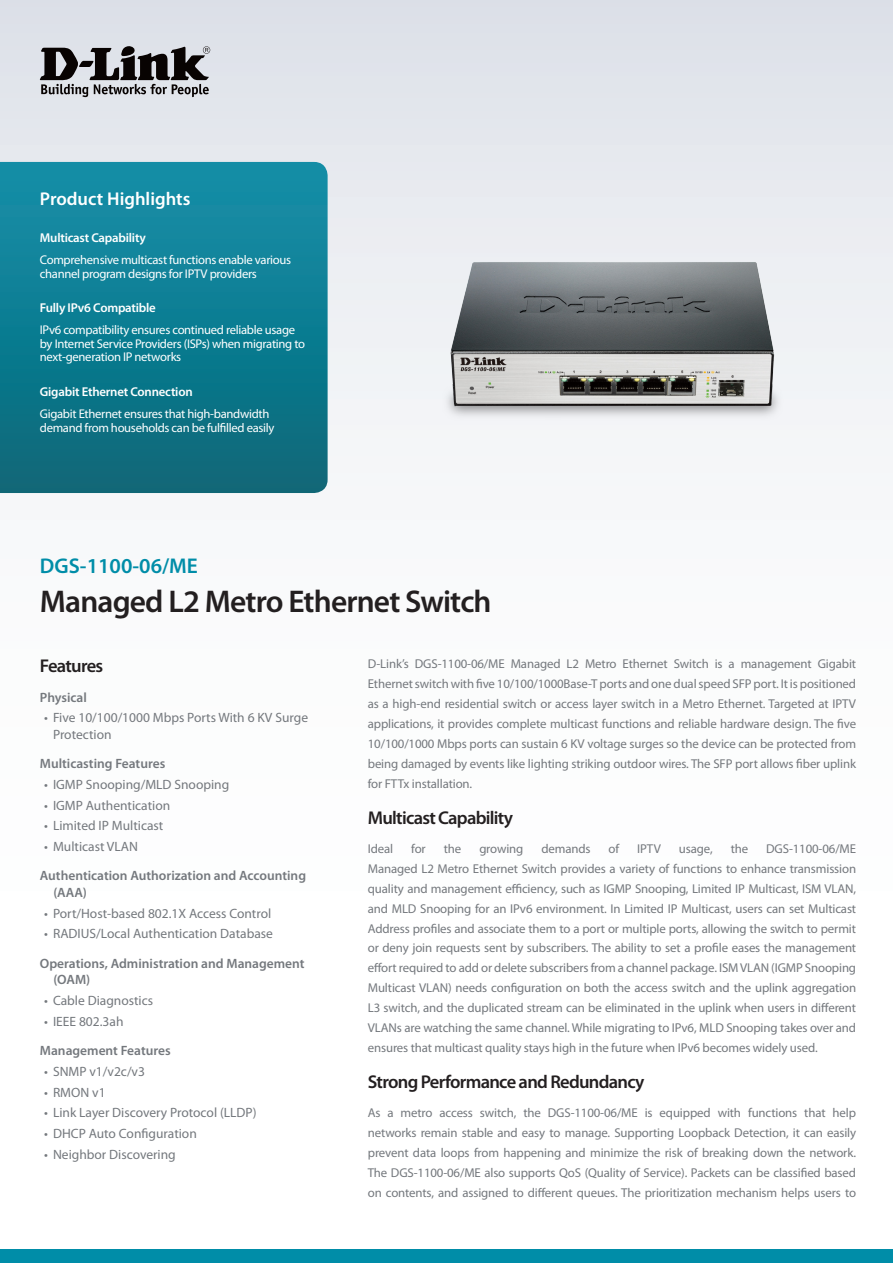
<style>
.page{position:relative;width:893px;height:1263px;background:#fff}
.page>*{position:absolute;margin:0;border:0;box-sizing:border-box;transform-origin:0 0}
.Product_Name__Cover{font:600 31.5px "Myriad Pro";letter-spacing:-.025em;color:#231f20}
.Model_Number__Cover{font:600 21.3px "Myriad Pro";color:#008da8}
.Description_Topic{font:600 18.6px "Myriad Pro";letter-spacing:-.04em;color:#231f20}
.Highlights_Title{font:600 18.6px "Myriad Pro";color:#fff}
.Features_Title{font:600 18.6px "Myriad Pro";letter-spacing:-.04em;color:#231f20}
.Features_Bullets{font:13.5px/16.5px "Myriad Pro";color:#74787d}
.Features_Category{font:600 13.5px/16.5px "Myriad Pro";color:#74787d}
.Description_Text{font:12.9px/20px "Myriad Pro";letter-spacing:-.01em;color:#74787d;text-align:justify}
.Highlights_Category{font:600 12.9px "Myriad Pro";letter-spacing:-.015em;color:#fff}
.Highlights_Text{font:12.6px/13.5px "Myriad Pro";letter-spacing:-.025em;color:#fff}
.Highlights_Category-2{font:12.6px/13.5px "Myriad Pro";letter-spacing:-.025em;color:#fff}
</style>
<div class="page">
<div style="left:0;top:0;width:893px;height:1084px;background:linear-gradient(to bottom,#e3e6ec,#fff)"></div>
<div style="left:0;top:1249px;width:893px;height:14px;background:#008da8"></div>
<svg style="left:0;top:162px;width:328px;height:331px;background:#0f7c90"></svg>
<svg style="left:40px;top:46px;width:170px;height:51px;background:#807f83"></svg>
<img style="left:428px;top:230px;width:368px;height:207px">
<p class="Highlights_Title" style="left:40px;top:187px;width:152px">Product Highlights</p>
<p class="Highlights_Category" style="left:40px;top:229px;width:107px">Multicast Capability</p>
<p class="Highlights_Category-2" style="left:40px;top:253px;width:253px">Comprehensive multicast functions enable various channel program designs for IPTV providers</p>
<p class="Highlights_Category" style="left:40px;top:299px;width:117px">Fully IPv6 Compatible</p>
<p class="Highlights_Text" style="left:40px;top:323px;width:267px">IPv6 compatibility ensures continued reliable usage by Internet Service Providers (ISPs) when migrating to next-generation IP networks</p>
<p class="Highlights_Category" style="left:40px;top:383px;width:154px">Gigabit Ethernet Connection</p>
<p class="Highlights_Text" style="left:40px;top:407px;width:236px">Gigabit Ethernet ensures that high-bandwidth demand from households can be fulfilled easily</p>
<p class="Model_Number__Cover" style="left:40px;top:552px;width:160px">DGS-1100-06/ME</p>
<p class="Product_Name__Cover" style="left:40px;top:582px;width:453px">Managed L2 Metro Ethernet Switch</p>
<p class="Features_Title" style="left:40px;top:654px;width:65px">Features</p>
<p class="Features_Category" style="left:40px;top:688px;width:49px">Physical</p>
<p class="Features_Bullets" style="left:53px;top:709px;width:257px;text-indent:-9px">• Five 10/100/1000 Mbps Ports With 6 KV Surge<br>Protection</p>
<p class="Features_Category" style="left:40px;top:755px;width:127px">Multicasting Features</p>
<p class="Features_Bullets" style="left:44px;top:776px;width:187px">• IGMP Snooping/MLD Snooping</p>
<p class="Features_Bullets" style="left:44px;top:797px;width:128px">• IGMP Authentication</p>
<p class="Features_Bullets" style="left:44px;top:817px;width:121px">• Limited IP Multicast</p>
<p class="Features_Bullets" style="left:44px;top:838px;width:95px">• Multicast VLAN</p>
<p class="Features_Category" style="left:53px;top:867px;width:254px;text-indent:-13px">Authentication Authorization and Accounting (AAA)</p>
<p class="Features_Bullets" style="left:44px;top:905px;width:229px">• Port/Host-based 802.1X Access Control</p>
<p class="Features_Bullets" style="left:44px;top:925px;width:230px">• RADIUS/Local Authentication Database</p>
<p class="Features_Category" style="left:53px;top:954px;width:253px;text-indent:-13px">Operations, Administration and Management (OAM)</p>
<p class="Features_Bullets" style="left:44px;top:992px;width:111px">• Cable Diagnostics</p>
<p class="Features_Bullets" style="left:44px;top:1013px;width:81px">• IEEE 802.3ah</p>
<p class="Features_Category" style="left:40px;top:1042px;width:132px">Management Features</p>
<p class="Features_Bullets" style="left:44px;top:1063px;width:102px">• SNMP v1/v2c/v3</p>
<p class="Features_Bullets" style="left:44px;top:1083px;width:63px">• RMON v1</p>
<p class="Features_Bullets" style="left:44px;top:1104px;width:214px">• Link Layer Discovery Protocol (LLDP)</p>
<p class="Features_Bullets" style="left:44px;top:1125px;width:154px">• DHCP Auto Configuration</p>
<p class="Features_Bullets" style="left:44px;top:1146px;width:133px">• Neighbor Discovering</p>
<p class="Description_Text" style="left:368px;top:654px;width:490px">D-Link’s DGS-1100-06/ME Managed L2 Metro Ethernet Switch is a management Gigabit Ethernet switch with five 10/100/1000Base-T ports and one dual speed SFP port. It is positioned as a high-end residential switch or access layer switch in a Metro Ethernet. Targeted at IPTV applications, it provides complete multicast functions and reliable hardware design. The five 10/100/1000 Mbps ports can sustain 6 KV voltage surges so the device can be protected from being damaged by events like lighting striking outdoor wires. The SFP port allows fiber uplink for FTTx installation.</p>
<p class="Description_Topic" style="left:368px;top:806px;width:147px">Multicast Capability</p>
<p class="Description_Text" style="left:368px;top:838px;width:27px">Ideal</p>
<p class="Description_Text" style="left:411px;top:838px;width:16px">for</p>
<p class="Description_Text" style="left:444px;top:838px;width:19px">the</p>
<p class="Description_Text" style="left:479px;top:838px;width:46px">growing</p>
<p class="Description_Text" style="left:541px;top:838px;width:51px">demands</p>
<p class="Description_Text" style="left:609px;top:838px;width:12px">of</p>
<p class="Description_Text" style="left:637px;top:838px;width:25px">IPTV</p>
<p class="Description_Text" style="left:679px;top:838px;width:35px">usage,</p>
<p class="Description_Text" style="left:731px;top:838px;width:19px">the</p>
<p class="Description_Text" style="left:368px;top:838px;width:490px;text-indent:398px">DGS-1100-06/ME Managed L2 Metro Ethernet Switch provides a variety of functions to enhance transmission quality and management efficiency, such as IGMP Snooping, Limited IP Multicast, ISM VLAN, and MLD Snooping for an IPv6 environment. In Limited IP Multicast, users can set Multicast Address profiles and associate them to a port or multiple ports, allowing the switch to permit or deny join requests sent by subscribers. The ability to set a profile eases the management effort required to add or delete subscribers from a channel package. ISM VLAN (IGMP Snooping Multicast VLAN) needs configuration on both the access switch and the uplink aggregation L3 switch, and the duplicated stream can be eliminated in the uplink when users in different VLANs are watching the same channel. While migrating to IPv6, MLD Snooping takes over and ensures that multicast quality stays high in the future when IPv6 becomes widely used.</p>
<p class="Description_Topic" style="left:368px;top:1070px;width:278px">Strong Performance and Redundancy</p>
<p class="Description_Text" style="left:368px;top:1102px;width:490px">As a metro access switch, the DGS-1100-06/ME is equipped with functions that help networks remain stable and easy to manage. Supporting Loopback Detection, it can easily prevent data loops from happening and minimize the risk of breaking down the network.<br>The DGS-1100-06/ME also supports QoS (Quality of Service). Packets can be classified based on contents, and assigned to different queues. The prioritization mechanism helps users to</p>
</div>
